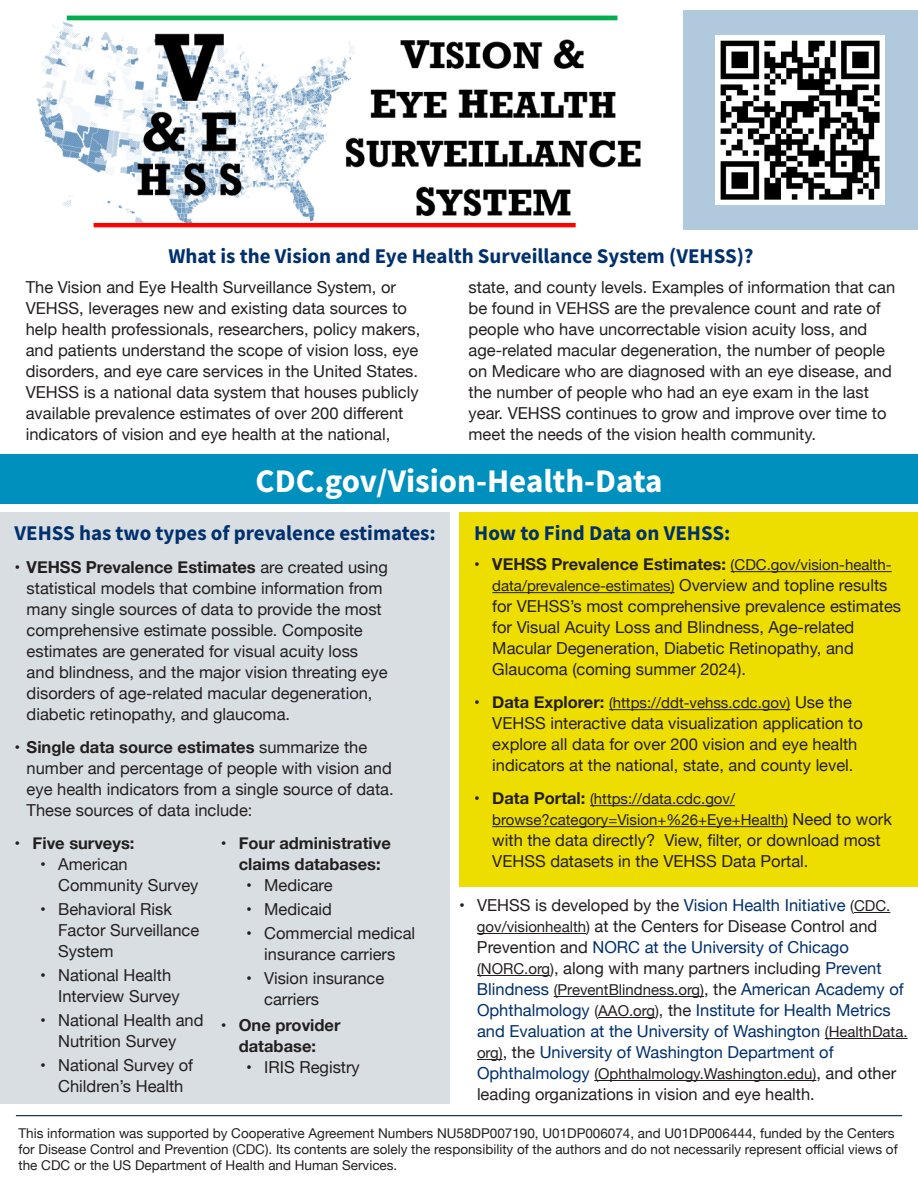
<style>
.page{position:relative;width:918px;height:1188px;background:#fff}
.page>*{position:absolute;margin:0;border:0;box-sizing:border-box;transform-origin:0 0}
.t1{font:700 33px "Source Sans Pro";color:#fff}
.t2{font:700 21px "Source Sans Pro";color:#00306d}
.t3{font:16.5px/21px "Helvetica Neue";color:#231f20}
.t4{font:16.5px/21px "Helvetica Neue";color:#00306d}
.t5{font:700 16.5px/21px "Helvetica Neue";color:#231f20;text-align:center}
.t6{font:15px/21px "Helvetica Neue";color:#231f20}
.t7{font:13.5px/16.2px "Helvetica Neue";color:#231f20}
.s1{font-weight:700}
.s2{font-weight:400;font-size:15px}
.s3{font-size:16.5px}
.s4{font-weight:700;font-size:16.5px}
.s5{color:#231f20}
.s6{font-size:15px;color:#231f20}
.s7{font-size:16.5px;color:#00306d}
</style>
<div class="page">
<div style="left:683px;top:10px;width:235px;height:219px;background:#b1c9dd"></div>
<div style="left:459px;top:512px;width:459px;height:374px;background:#eede00"></div>
<div style="left:0;top:455px;width:918px;height:49px;background:#0090be"></div>
<img style="left:36px;top:15px;width:605px;height:213px">
<div style="left:0;top:512px;width:450px;height:591px;background:#d9dee2"></div>
<hr style="left:731px;top:571px;width:161px;height:1px;background:#231f20">
<hr style="left:492px;top:592px;width:183px;height:1px;background:#231f20">
<hr style="left:609px;top:709px;width:181px;height:1px;background:#231f20">
<hr style="left:590px;top:805px;width:145px;height:1px;background:#231f20">
<hr style="left:492px;top:826px;width:296px;height:1px;background:#231f20">
<hr style="left:854px;top:912px;width:36px;height:1px;background:#231f20">
<hr style="left:477px;top:933px;width:109px;height:1px;background:#231f20">
<hr style="left:477px;top:975px;width:73px;height:1px;background:#231f20">
<hr style="left:554px;top:996px;width:150px;height:1px;background:#231f20">
<hr style="left:598px;top:1017px;width:57px;height:1px;background:#231f20">
<hr style="left:825px;top:1038px;width:83px;height:1px;background:#231f20">
<svg style="left:477px;top:1059px;width:26px;height:1px"></svg>
<hr style="left:594px;top:1080px;width:222px;height:1px;background:#231f20">
<hr style="left:16px;top:1115px;width:886px;height:1px;background:#002340">
<img style="left:715px;top:35px;width:169px;height:169px">
<h1 class="t2" style="left:169px;top:242px;width:587px">What is the Vision and Eye Health Surveillance System (VEHSS)?</h1>
<p class="t3" style="left:26px;top:277px;width:396px">The Vision and Eye Health Surveillance System, or VEHSS, leverages new and existing data sources to help health professionals, researchers, policy makers, and patients understand the scope of vision loss, eye disorders, and eye care services in the United States.<br>VEHSS is a national data system that houses publicly available prevalence estimates of over 200 different indicators of vision and eye health at the national,</p>
<p class="t3" style="left:469px;top:277px;width:428px">state, and county levels. Examples of information that can be found in VEHSS are the prevalence count and rate of people who have uncorrectable vision acuity loss, and age-related macular degeneration, the number of people on Medicare who are diagnosed with an eye disease, and the number of people who had an eye exam in the last year. VEHSS continues to grow and improve over time to meet the needs of the vision health community.</p>
<h1 class="t1" style="left:256px;top:458px;width:408px">CDC.gov/Vision-Health-Data</h1>
<p class="t2" style="left:15px;top:519px;width:423px">VEHSS has two types of prevalence estimates:</p>
<p class="t3" style="left:27px;top:558px;width:363px;text-indent:-12px">• <span class="s1">VEHSS Prevalence Estimates</span> are created using statistical models that combine information from many single sources of data to provide the most comprehensive estimate possible. Composite estimates are generated for visual acuity loss and blindness, and the major vision threating eye disorders of age-related macular degeneration, diabetic retinopathy, and glaucoma.</p>
<p class="t3" style="left:27px;top:738px;width:369px;text-indent:-12px"><span class="s1">• Single data source estimates</span> summarize the number and percentage of people with vision and eye health indicators from a single source of data.<br>These sources of data include:</p>
<p class="t5" style="left:15px;top:833px;width:121px">• Five surveys:</p>
<p class="t3" style="left:58px;top:855px;width:142px;text-indent:-18px">• American<br>Community Survey</p>
<p class="t3" style="left:58px;top:900px;width:143px;text-indent:-18px">• Behavioral Risk<br>Factor Surveillance<br>System</p>
<p class="t3" style="left:58px;top:966px;width:123px;text-indent:-18px">• National Health<br>Interview Survey</p>
<p class="t3" style="left:40px;top:1011px;width:165px;text-align:center">• National Health and<br>Nutrition Survey</p>
<p class="t3" style="left:40px;top:1056px;width:155px;text-align:center">• National Survey of<br>Children’s Health</p>
<p class="t2" style="left:474px;top:519px;width:258px">How to Find Data on VEHSS:</p>
<p class="t5" style="left:474px;top:554px;width:419px">• VEHSS Prevalence Estimates: <span class="s2">(CDC.gov/vision-health-</span></p>
<p class="t6" style="left:492px;top:576px;width:397px">data/prevalence-estimates) <span class="s3">Overview and topline results</span></p>
<p class="t3" style="left:492px;top:597px;width:410px">for VEHSS’s most comprehensive prevalence estimates for Visual Acuity Loss and Blindness, Age-related Macular Degeneration, Diabetic Retinopathy, and Glaucoma (coming summer 2024).</p>
<p class="t6" style="left:474px;top:693px;width:379px"><span class="s4">• Data Explorer:</span> (https://ddt-vehss.cdc.gov) <span class="s3">Use the</span></p>
<p class="t3" style="left:492px;top:714px;width:372px">VEHSS interactive data visualization application to explore all data for over 200 vision and eye health indicators at the national, state, and county level.</p>
<p class="t6" style="left:492px;top:789px;width:401px;text-indent:-18px"><span class="s4">• Data Portal:</span> (https://data.cdc.gov/ browse?category=Vision+%26+Eye+Health) <span class="s3">Need to work</span></p>
<p class="t3" style="left:492px;top:831px;width:390px">with the data directly? View, filter, or download most<br>VEHSS datasets in the VEHSS Data Portal.</p>
<p class="t4" style="left:477px;top:896px;width:432px"><span class="s5">VEHSS is developed by the</span> Vision Health Initiative <span class="s6">(CDC. gov/visionhealth)</span> <span class="s5">at the Centers for Disease Control and Prevention and</span> NORC at the University of Chicago <span class="s6">(NORC.org)</span><span class="s5">, along with many partners including</span> Prevent Blindness <span class="s6">(PreventBlindness.org)</span><span class="s5">, the</span> American Academy of Ophthalmology <span class="s6">(AAO.org)</span><span class="s5">, the</span> Institute for Health Metrics and Evaluation at the University of Washington <span class="s6">(HealthData. org)</span><span class="s5">, the</span> University of Washington Department of</p>
<p class="t6" style="left:477px;top:1064px;width:421px"><span class="s7">Ophthalmology</span> (Ophthalmology.Washington.edu)<span class="s3">, and other</span></p>
<p class="t3" style="left:477px;top:1085px;width:339px">leading organizations in vision and eye health.</p>
<p class="t5" style="left:221px;top:833px;width:172px">• Four administrative claims databases:</p>
<p class="t3" style="left:246px;top:876px;width:88px">• Medicare</p>
<p class="t3" style="left:246px;top:900px;width:87px">• Medicaid</p>
<p class="t3" style="left:246px;top:924px;width:170px;text-align:center">• Commercial medical insurance carriers</p>
<p class="t3" style="left:264px;top:969px;width:122px;text-indent:-18px">• Vision insurance carriers</p>
<p class="t5" style="left:221px;top:1015px;width:121px">• One provider database:</p>
<p class="t3" style="left:246px;top:1057px;width:115px">• IRIS Registry</p>
<p class="t3" style="left:459px;top:896px;width:7px">•</p>
<p class="t7" style="left:19px;top:1126px;width:881px">This information was supported by Cooperative Agreement Numbers NU58DP007190, U01DP006074, and U01DP006444, funded by the Centers for Disease Control and Prevention (CDC). Its contents are solely the responsibility of the authors and do not necessarily represent official views of the CDC or the US Department of Health and Human Services.</p>
</div>
